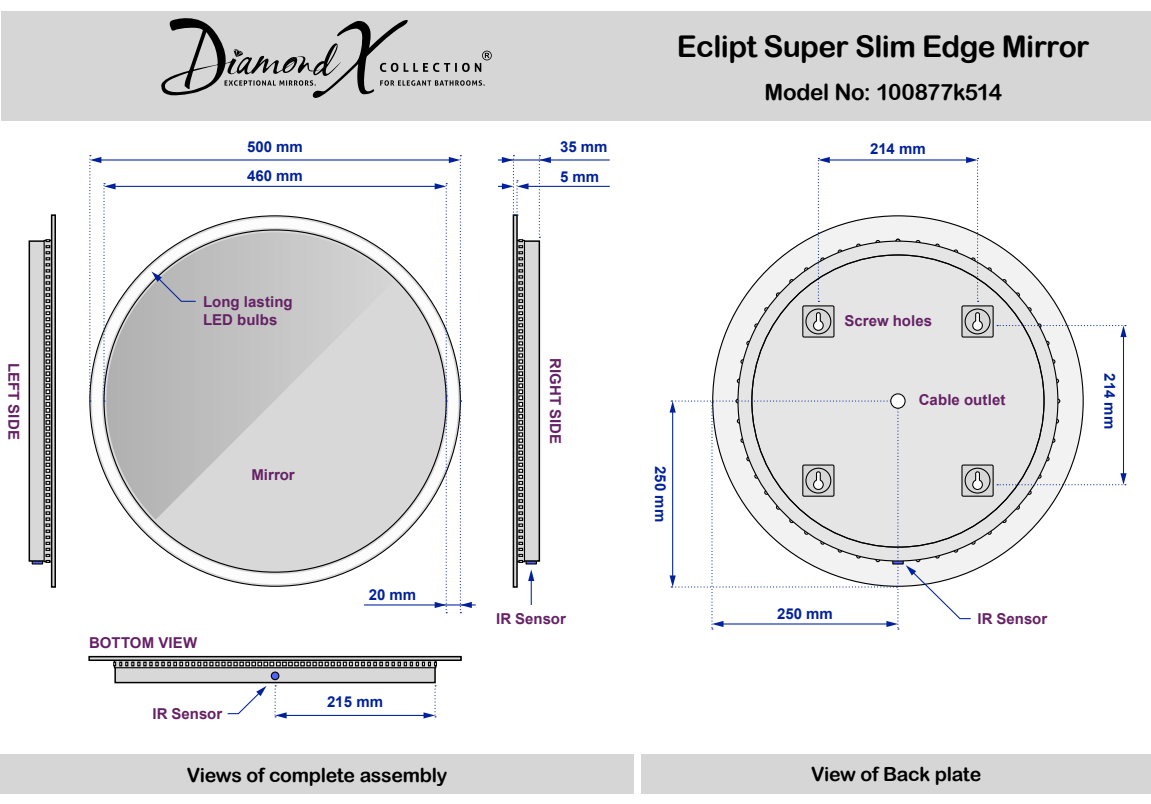
<style>
.page{position:relative;width:1151px;height:804px;background:#fff}
.page>*{position:absolute;margin:0;border:0;box-sizing:border-box;transform-origin:0 0}
.t1{font:30px "Arial Rounded MT Bold";letter-spacing:-.02em;color:#000}
.t2{font:22.5px "Arial Rounded MT Bold";letter-spacing:-.015em;color:#000}
.t3{font:19.5px "Arial Rounded MT Bold";letter-spacing:-.015em;color:#000}
.t4{font:700 15px/18px "Arial";letter-spacing:.005em;color:#652165}
.t5{font:700 15px "Arial";letter-spacing:-.005em;color:#00219b}
</style>
<div class="page">
<div style="left:713px;top:216px;width:370px;height:370px;background:#f2f2f2;border-radius:50%"></div>
<svg style="left:804px;top:267px;width:5px;height:4px"></svg>
<svg style="left:789px;top:279px;width:5px;height:4px"></svg>
<svg style="left:776px;top:292px;width:4px;height:5px"></svg>
<svg style="left:764px;top:307px;width:4px;height:5px"></svg>
<svg style="left:754px;top:323px;width:4px;height:5px"></svg>
<svg style="left:746px;top:341px;width:3px;height:5px"></svg>
<svg style="left:740px;top:359px;width:3px;height:5px"></svg>
<svg style="left:987px;top:531px;width:5px;height:4px"></svg>
<svg style="left:1002px;top:519px;width:5px;height:4px"></svg>
<svg style="left:1016px;top:505px;width:4px;height:5px"></svg>
<svg style="left:1047px;top:456px;width:3px;height:5px"></svg>
<svg style="left:1028px;top:307px;width:4px;height:5px"></svg>
<svg style="left:1016px;top:292px;width:4px;height:5px"></svg>
<svg style="left:1002px;top:279px;width:5px;height:4px"></svg>
<svg style="left:987px;top:267px;width:5px;height:4px"></svg>
<svg style="left:892px;top:557px;width:12px;height:8px"></svg>
<div style="left:738px;top:241px;width:320px;height:320px;background:#e5e5e5;border-radius:50%"></div>
<hr style="left:1123px;top:335px;width:1px;height:140px;background:#00219b">
<svg style="left:997px;top:323px;width:130px;height:23px"></svg>
<svg style="left:997px;top:473px;width:130px;height:22px"></svg>
<div style="left:114px;top:658px;width:322px;height:25px;background:#d8d8d8;border:2px solid #000"></div>
<svg style="left:88px;top:656px;width:374px;height:5px"></svg>
<div style="left:271px;top:672px;width:8px;height:8px;background:#4e63f9;border-radius:50%"></div>
<div style="left:271px;top:672px;width:8px;height:8px;border:1px solid #000;border-radius:50%"></div>
<svg style="left:113px;top:657px;width:324px;height:12px"></svg>
<svg style="left:803px;top:306px;width:31px;height:31px"></svg>
<div style="left:802px;top:305px;width:32px;height:33px;border:1px solid #000"></div>
<svg style="left:812px;top:312px;width:12px;height:19px"></svg>
<div style="left:805px;top:309px;width:26px;height:25px;border:1px solid #000;border-radius:50%"></div>
<svg style="left:962px;top:306px;width:31px;height:31px"></svg>
<div style="left:961px;top:305px;width:33px;height:33px;border:1px solid #000"></div>
<svg style="left:972px;top:312px;width:11px;height:19px"></svg>
<div style="left:965px;top:309px;width:25px;height:25px;border:1px solid #000;border-radius:50%"></div>
<svg style="left:670px;top:399px;width:230px;height:231px"></svg>
<div style="left:805px;top:468px;width:26px;height:26px;border:1px solid #000;border-radius:50%"></div>
<svg style="left:962px;top:465px;width:31px;height:31px"></svg>
<div style="left:961px;top:465px;width:33px;height:32px;border:1px solid #000"></div>
<svg style="left:972px;top:471px;width:11px;height:20px"></svg>
<div style="left:965px;top:468px;width:25px;height:26px;border:1px solid #000;border-radius:50%"></div>
<hr style="left:828px;top:159px;width:140px;height:2px;background:#00219b">
<svg style="left:818px;top:157px;width:12px;height:145px"></svg>
<svg style="left:966px;top:157px;width:13px;height:145px"></svg>
<div style="left:1px;top:11px;width:1150px;height:110px;background:#d6d6d6"></div>
<svg style="left:161px;top:18px;width:331px;height:80px"></svg>
<div style="left:641px;top:754px;width:510px;height:40px;background:#d6d6d6"></div>
<div style="left:0;top:754px;width:634px;height:40px;background:#d6d6d6"></div>
<div style="left:891px;top:394px;width:14px;height:14px;background:#fff;border-radius:50%"></div>
<div style="left:890px;top:393px;width:16px;height:16px;border:1px solid #000;border-radius:50%"></div>
<svg style="left:92px;top:218px;width:343px;height:366px"></svg>
<svg style="left:106px;top:232px;width:288px;height:288px;background:#cccbcc"></svg>
<hr style="left:285px;top:715px;width:141px;height:1px;background:#00219b">
<svg style="left:275px;top:685px;width:12px;height:34px"></svg>
<svg style="left:424px;top:685px;width:12px;height:34px"></svg>
<svg style="left:525px;top:557px;width:12px;height:8px"></svg>
<div style="left:514px;top:240px;width:26px;height:322px;background:#d8d8d8;border:2px solid #000"></div>
<svg style="left:513px;top:216px;width:5px;height:372px"></svg>
<svg style="left:514px;top:239px;width:12px;height:324px"></svg>
<hr style="left:99px;top:159px;width:352px;height:2px;background:#00219b">
<hr style="left:113px;top:186px;width:324px;height:1px;background:#00219b">
<svg style="left:89px;top:155px;width:27px;height:247px"></svg>
<svg style="left:906px;top:540px;width:70px;height:80px"></svg>
<svg style="left:227px;top:686px;width:40px;height:29px"></svg>
<svg style="left:528px;top:570px;width:6px;height:35px"></svg>
<div style="left:32px;top:557px;width:11px;height:8px;background:#4e63f9;border:1px solid #000"></div>
<div style="left:29px;top:240px;width:25px;height:322px;background:#d8d8d8;border:2px solid #000"></div>
<svg style="left:51px;top:214px;width:5px;height:374px"></svg>
<svg style="left:43px;top:239px;width:12px;height:324px"></svg>
<svg style="left:151px;top:272px;width:46px;height:30px"></svg>
<hr style="left:549px;top:159px;width:61px;height:2px;background:#00219b">
<svg style="left:539px;top:155px;width:12px;height:83px"></svg>
<hr style="left:506px;top:159px;width:40px;height:2px;background:#00219b">
<hr style="left:364px;top:604px;width:73px;height:2px;background:#00219b">
<svg style="left:435px;top:155px;width:41px;height:458px"></svg>
<hr style="left:440px;top:604px;width:28px;height:2px;background:#00219b">
<hr style="left:526px;top:186px;width:84px;height:1px;background:#00219b">
<svg style="left:498px;top:155px;width:31px;height:61px"></svg>
<h1 class="t1" style="left:677px;top:29px;width:414px">Eclipt Super Slim Edge Mirror</h1>
<h2 class="t2" style="left:764px;top:79px;width:239px">Model No: 100877k514</h2>
<p class="t5" style="left:247px;top:136px;width:57px">500 mm</p>
<p class="t5" style="left:560px;top:136px;width:49px">35 mm</p>
<p class="t5" style="left:870px;top:138px;width:57px">214 mm</p>
<p class="t5" style="left:247px;top:165px;width:57px">460 mm</p>
<p class="t5" style="left:560px;top:166px;width:41px">5 mm</p>
<p class="t4" style="left:203px;top:292px;width:91px">Long lasting<br>LED bulbs</p>
<p class="t4" style="left:23px;top:363px;width:79px;rotate:90deg">LEFT SIDE</p>
<p class="t4" style="left:564px;top:358px;width:88px;rotate:90deg">RIGHT SIDE</p>
<p class="t4" style="left:251px;top:466px;width:45px">Mirror</p>
<p class="t4" style="left:89px;top:634px;width:110px">BOTTOM VIEW</p>
<p class="t4" style="left:153px;top:705px;width:71px">IR Sensor</p>
<p class="t5" style="left:369px;top:585px;width:49px">20 mm</p>
<p class="t5" style="left:327px;top:691px;width:58px">215 mm</p>
<p class="t4" style="left:496px;top:610px;width:71px">IR Sensor</p>
<p class="t5" style="left:671px;top:466px;width:57px;rotate:90deg">250 mm</p>
<p class="t4" style="left:844px;top:311px;width:89px">Screw holes</p>
<p class="t4" style="left:919px;top:391px;width:88px">Cable outlet</p>
<p class="t5" style="left:777px;top:603px;width:57px">250 mm</p>
<p class="t4" style="left:978px;top:610px;width:71px">IR Sensor</p>
<h3 class="t3" style="left:187px;top:764px;width:262px">Views of complete assembly</h3>
<h3 class="t3" style="left:811px;top:762px;width:172px">View of Back plate</h3>
<p class="t5" style="left:1120px;top:373px;width:57px;rotate:90deg">214 mm</p>
</div>
